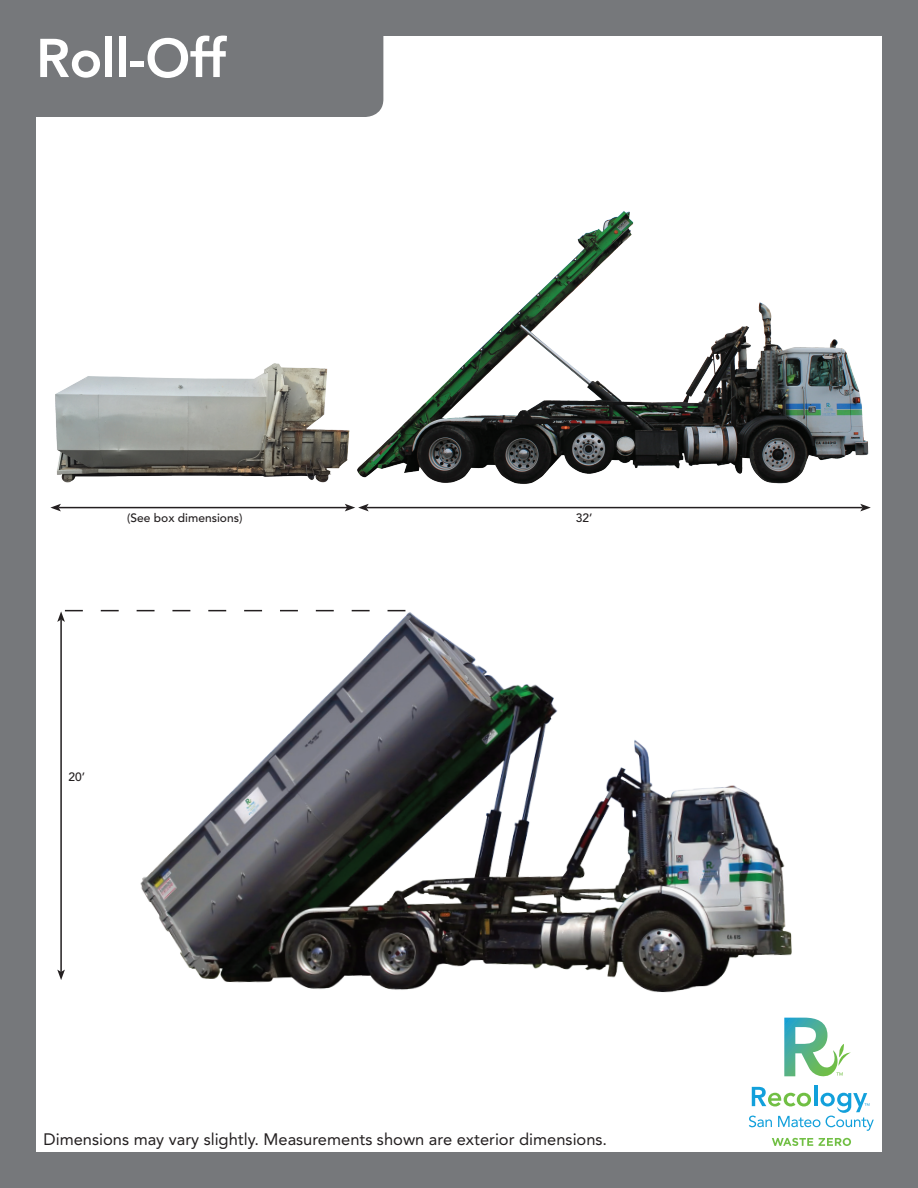
<style>
.page{position:relative;width:918px;height:1188px;background:#76787b}
.page>*{position:absolute;margin:0;border:0;box-sizing:border-box;transform-origin:0 0}
.t1{font:800 54px "Avenir";letter-spacing:-.01em;color:#fff}
.t2{font:16.5px "Avenir";color:#231f20}
.t3{font:500 12px "Avenir";color:#231f20}
</style>
<div class="page">
<div style="left:36px;top:36px;width:846px;height:1116px;background:#fff"></div>
<hr style="left:814px;top:1086px;width:3px;height:20px;background:#12a0db">
<svg style="left:772px;top:1138px;width:41px;height:8px"></svg>
<svg style="left:819px;top:1138px;width:32px;height:8px"></svg>
<svg style="left:784px;top:1035px;width:67px;height:42px"></svg>
<svg style="left:749px;top:1087px;width:125px;height:44px"></svg>
<div style="left:0;top:0;width:383px;height:117px;background:#76787b;border-radius:18px"></div>
<img style="left:55px;top:363px;width:295px;height:120px">
<img style="left:102px;top:609px;width:726px;height:426px">
<img style="left:357px;top:211px;width:512px;height:273px">
<hr style="left:60px;top:620px;width:2px;height:352px;background:#231f20">
<svg style="left:57px;top:970px;width:8px;height:10px"></svg>
<svg style="left:57px;top:610px;width:348px;height:12px"></svg>
<hr style="left:366px;top:507px;width:497px;height:1px;background:#231f20">
<svg style="left:860px;top:504px;width:11px;height:7px"></svg>
<hr style="left:59px;top:507px;width:288px;height:1px;background:#231f20">
<svg style="left:345px;top:504px;width:24px;height:7px"></svg>
<svg style="left:50px;top:504px;width:11px;height:7px"></svg>
<h1 class="t1" style="left:36px;top:26px;width:192px">Roll-Off</h1>
<p class="t3" style="left:127px;top:511px;width:117px">(See box dimensions)</p>
<p class="t3" style="left:576px;top:511px;width:18px">32’</p>
<p class="t3" style="left:69px;top:770px;width:18px">20’</p>
<p class="t2" style="left:44px;top:1130px;width:565px">Dimensions may vary slightly. Measurements shown are exterior dimensions.</p>
</div>
